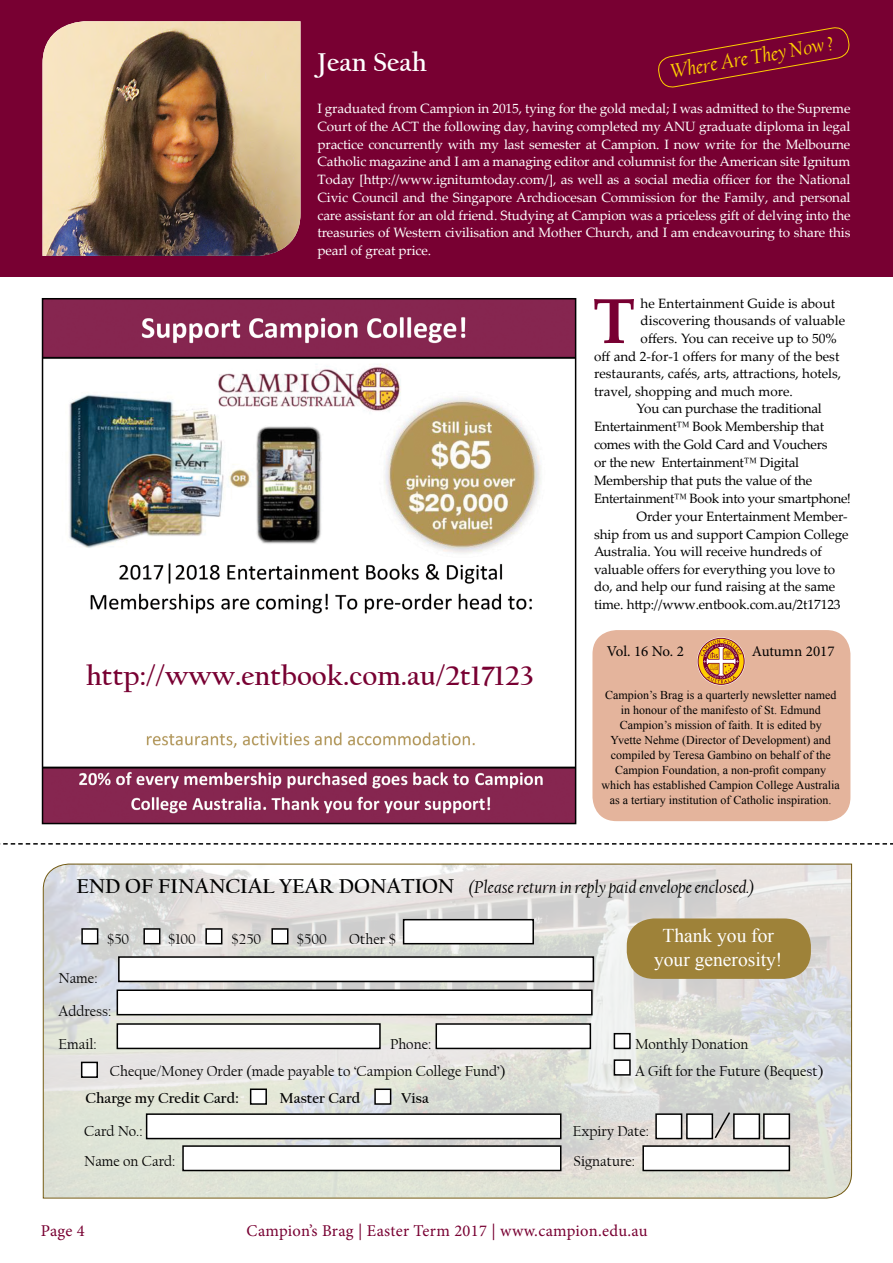
<style>
.page{position:relative;width:893px;height:1263px;background:#fff}
.page>*{position:absolute;margin:0;border:0;box-sizing:border-box;transform-origin:0 0}
.t1{font:700 63.6px "Palatino Linotype";color:#780032}
.t2{font:700 28.5px "Californian FB";color:#780032}
.t3{font:700 27px "Californian FB";color:#fff}
.t4{font:italic 21px "Californian FB";color:#ffcf01}
.t5{font:19.5px/23.4px "Times New Roman";color:#fff;text-align:center}
.t6{font:italic 18px "Californian FB";color:#000}
.t7{font:16.5px "Minion Pro";letter-spacing:.015em;color:#780032}
.t8{font:15px "Californian FB";color:#000}
.t9{font:700 15px "Californian FB";color:#000}
.t10{font:15px "Minion Pro";letter-spacing:-.005em;color:#000}
.t11{font:13.5px/17.7px "Palatino Linotype";letter-spacing:-.01em;color:#fff;text-align:justify}
.t12{font:13.5px "Palatino Linotype";letter-spacing:-.01em;color:#000}
.t13{font:12px/15px "Times New Roman";color:#000;text-align:center}
.s1{font-weight:700;font-style:normal;font-size:21px}
</style>
<div class="page">
<div style="left:0;top:0;width:893px;height:276px;background:#780032"></div>
<img style="left:43px;top:21px;width:257px;height:235px">
<svg style="left:658px;top:27px;width:192px;height:61px"></svg>
<div style="left:592px;top:630px;width:258px;height:191px;background:#e4b49c;border-radius:24px"></div>
<div style="left:698px;top:638px;width:47px;height:47px;border:1px solid #780032;border-radius:50%"></div>
<svg style="left:700px;top:639px;width:42px;height:44px;background:#cd8b45"></svg>
<img style="left:45px;top:301px;width:528px;height:520px">
<div style="left:42px;top:298px;width:534px;height:526px;border:2px solid #000"></div>
<div style="left:53px;top:626px;width:514px;height:100px;background:#fff"></div>
<svg style="left:43px;top:863px;width:809px;height:336px;background:#dcddd7"></svg>
<div style="left:627px;top:918px;width:184px;height:61px;background:#9e8239;border-radius:27px"></div>
<div style="left:82px;top:1062px;width:15px;height:15px;background:#fff"></div>
<div style="left:81px;top:1062px;width:17px;height:16px;border:2px solid #000"></div>
<div style="left:251px;top:1089px;width:15px;height:15px;background:#fff"></div>
<div style="left:250px;top:1088px;width:17px;height:17px;border:2px solid #000"></div>
<div style="left:375px;top:1089px;width:16px;height:15px;background:#fff"></div>
<div style="left:374px;top:1088px;width:17px;height:17px;border:2px solid #000"></div>
<div style="left:147px;top:1114px;width:414px;height:24px;background:#fff"></div>
<div style="left:146px;top:1113px;width:415px;height:26px;border:2px solid #000"></div>
<div style="left:183px;top:1146px;width:378px;height:24px;background:#fff"></div>
<div style="left:182px;top:1145px;width:379px;height:26px;border:2px solid #000"></div>
<div style="left:643px;top:1146px;width:146px;height:24px;background:#fff"></div>
<div style="left:642px;top:1145px;width:148px;height:26px;border:2px solid #000"></div>
<div style="left:656px;top:1114px;width:26px;height:24px;background:#fff"></div>
<div style="left:655px;top:1113px;width:27px;height:26px;border:2px solid #000"></div>
<div style="left:687px;top:1114px;width:25px;height:24px;background:#fff"></div>
<div style="left:686px;top:1113px;width:27px;height:26px;border:2px solid #000"></div>
<div style="left:764px;top:1114px;width:25px;height:24px;background:#fff"></div>
<div style="left:763px;top:1113px;width:27px;height:26px;border:2px solid #000"></div>
<div style="left:734px;top:1114px;width:25px;height:24px;background:#fff"></div>
<div style="left:733px;top:1113px;width:27px;height:26px;border:2px solid #000"></div>
<svg style="left:713px;top:1110px;width:18px;height:30px"></svg>
<div style="left:614px;top:1034px;width:16px;height:14px;background:#fff"></div>
<div style="left:614px;top:1033px;width:17px;height:16px;border:2px solid #000"></div>
<div style="left:614px;top:1060px;width:16px;height:15px;background:#fff"></div>
<div style="left:614px;top:1059px;width:17px;height:17px;border:2px solid #000"></div>
<div style="left:119px;top:957px;width:474px;height:24px;background:#fff"></div>
<div style="left:118px;top:956px;width:476px;height:26px;border:2px solid #000"></div>
<div style="left:117px;top:990px;width:475px;height:25px;background:#fff"></div>
<div style="left:117px;top:989px;width:476px;height:26px;border:2px solid #000"></div>
<div style="left:117px;top:1024px;width:263px;height:24px;background:#fff"></div>
<div style="left:117px;top:1023px;width:264px;height:26px;border:2px solid #000"></div>
<div style="left:436px;top:1024px;width:154px;height:24px;background:#fff"></div>
<div style="left:435px;top:1023px;width:156px;height:26px;border:2px solid #000"></div>
<div style="left:82px;top:929px;width:16px;height:15px;background:#fff"></div>
<div style="left:81px;top:928px;width:17px;height:16px;border:2px solid #000"></div>
<div style="left:144px;top:929px;width:16px;height:15px;background:#fff"></div>
<div style="left:143px;top:928px;width:17px;height:16px;border:2px solid #000"></div>
<div style="left:206px;top:929px;width:16px;height:15px;background:#fff"></div>
<div style="left:205px;top:928px;width:17px;height:16px;border:2px solid #000"></div>
<div style="left:404px;top:920px;width:129px;height:24px;background:#fff"></div>
<div style="left:403px;top:919px;width:131px;height:25px;border:2px solid #000"></div>
<div style="left:272px;top:929px;width:16px;height:15px;background:#fff"></div>
<div style="left:271px;top:928px;width:17px;height:16px;border:2px solid #000"></div>
<svg style="left:0;top:843px;width:893px;height:2px"></svg>
<h3 class="t3" style="left:317px;top:47px;width:111px">Jean Seah</h3>
<h3 class="t4" style="left:669px;top:60px;width:167px;rotate:-10deg">Where Are They Now ?</h3>
<p class="t11" style="left:317px;top:99px;width:534px">I graduated from Campion in 2015, tying for the gold medal; I was admitted to the Supreme Court of the ACT the following day, having completed my ANU graduate diploma in legal practice concurrently with my last semester at Campion. I now write for the Melbourne Catholic magazine and I am a managing editor and columnist for the American site Ignitum Today [http://www.ignitumtoday.com/], as well as a social media officer for the National Civic Council and the Singapore Archdiocesan Commission for the Family, and personal care assistant for an old friend. Studying at Campion was a priceless gift of delving into the treasuries of Western civilisation and Mother Church, and I am endeavouring to share this pearl of great price.</p>
<h2 class="t2" style="left:86px;top:659px;width:449px">http://www.entbook.com.au/2t17123</h2>
<h1 class="t1" style="left:593px;top:276px;width:44px">T</h1>
<p class="t12" style="left:641px;top:294px;width:196px">he Entertainment Guide is about</p>
<p class="t12" style="left:641px;top:311px;width:206px">discovering thousands of valuable</p>
<p class="t12" style="left:641px;top:329px;width:198px">offers. You can receive up to 50%</p>
<p class="t12" style="left:594px;top:346px;width:247px">off and 2-for-1 offers for many of the best</p>
<p class="t12" style="left:594px;top:364px;width:249px">restaurants, cafés, arts, attractions, hotels,</p>
<p class="t12" style="left:594px;top:381px;width:200px">travel, shopping and much more.</p>
<p class="t12" style="left:637px;top:399px;width:187px">You can purchase the traditional</p>
<p class="t12" style="left:594px;top:417px;width:231px">Entertainment™ Book Membership that</p>
<p class="t12" style="left:594px;top:434px;width:235px">comes with the Gold Card and Vouchers</p>
<p class="t12" style="left:594px;top:452px;width:206px">or the new Entertainment™ Digital</p>
<p class="t12" style="left:594px;top:470px;width:220px">Membership that puts the value of the</p>
<p class="t12" style="left:594px;top:489px;width:258px">Entertainment™ Book into your smartphone!</p>
<p class="t12" style="left:637px;top:506px;width:213px">Order your Entertainment Member-</p>
<p class="t12" style="left:594px;top:524px;width:256px">ship from us and support Campion College</p>
<p class="t12" style="left:594px;top:542px;width:229px">Australia. You will receive hundreds of</p>
<p class="t12" style="left:594px;top:560px;width:243px">valuable offers for everything you love to</p>
<p class="t12" style="left:594px;top:577px;width:243px">do, and help our fund raising at the same</p>
<p class="t12" style="left:594px;top:595px;width:248px">time. http://www.entbook.com.au/2t17123</p>
<p class="t10" style="left:607px;top:641px;width:78px">Vol. 16 No. 2</p>
<p class="t10" style="left:752px;top:641px;width:84px">Autumn 2017</p>
<p class="t13" style="left:602px;top:687px;width:240px">Campion’s Brag is a quarterly newsletter named in honour of the manifesto of St. Edmund Campion’s mission of faith. It is edited by<br>Yvette Nehme (Director of Development) and compiled by Teresa Gambino on behalf of the Campion Foundation, a non-profit company which has established Campion College Australia as a tertiary institution of Catholic inspiration.</p>
<h3 class="t6" style="left:77px;top:876px;width:680px"><span class="s1">END OF FINANCIAL YEAR DONATION</span> (Please return in reply paid envelope enclosed.)</h3>
<p class="t8" style="left:107px;top:931px;width:24px">$50</p>
<p class="t8" style="left:168px;top:931px;width:30px">$100</p>
<p class="t8" style="left:231px;top:931px;width:32px">$250</p>
<p class="t8" style="left:297px;top:931px;width:32px">$500</p>
<p class="t8" style="left:349px;top:931px;width:48px">Other $</p>
<p class="t8" style="left:59px;top:970px;width:41px">Name:</p>
<p class="t8" style="left:59px;top:1003px;width:54px">Address:</p>
<p class="t8" style="left:59px;top:1036px;width:40px">Email:</p>
<p class="t8" style="left:390px;top:1036px;width:43px">Phone:</p>
<p class="t8" style="left:635px;top:1036px;width:115px">Monthly Donation</p>
<p class="t8" style="left:110px;top:1063px;width:397px">Cheque/Money Order (made payable to ‘Campion College Fund’)</p>
<p class="t8" style="left:635px;top:1063px;width:190px">A Gift for the Future (Bequest)</p>
<p class="t9" style="left:86px;top:1090px;width:155px">Charge my Credit Card:</p>
<p class="t9" style="left:279px;top:1090px;width:83px">Master Card</p>
<p class="t9" style="left:401px;top:1090px;width:29px">Visa</p>
<p class="t8" style="left:84px;top:1123px;width:60px">Card No.:</p>
<p class="t8" style="left:573px;top:1123px;width:78px">Expiry Date:</p>
<p class="t8" style="left:84px;top:1153px;width:93px">Name on Card:</p>
<p class="t8" style="left:573px;top:1153px;width:63px">Signature:</p>
<h3 class="t5" style="left:654px;top:924px;width:130px">Thank you for your generosity!</h3>
<p class="t7" style="left:41px;top:1220px;width:46px">Page 4</p>
<p class="t7" style="left:247px;top:1220px;width:402px">Campion’s Brag | Easter Term 2017 | www.campion.edu.au</p>
</div>
